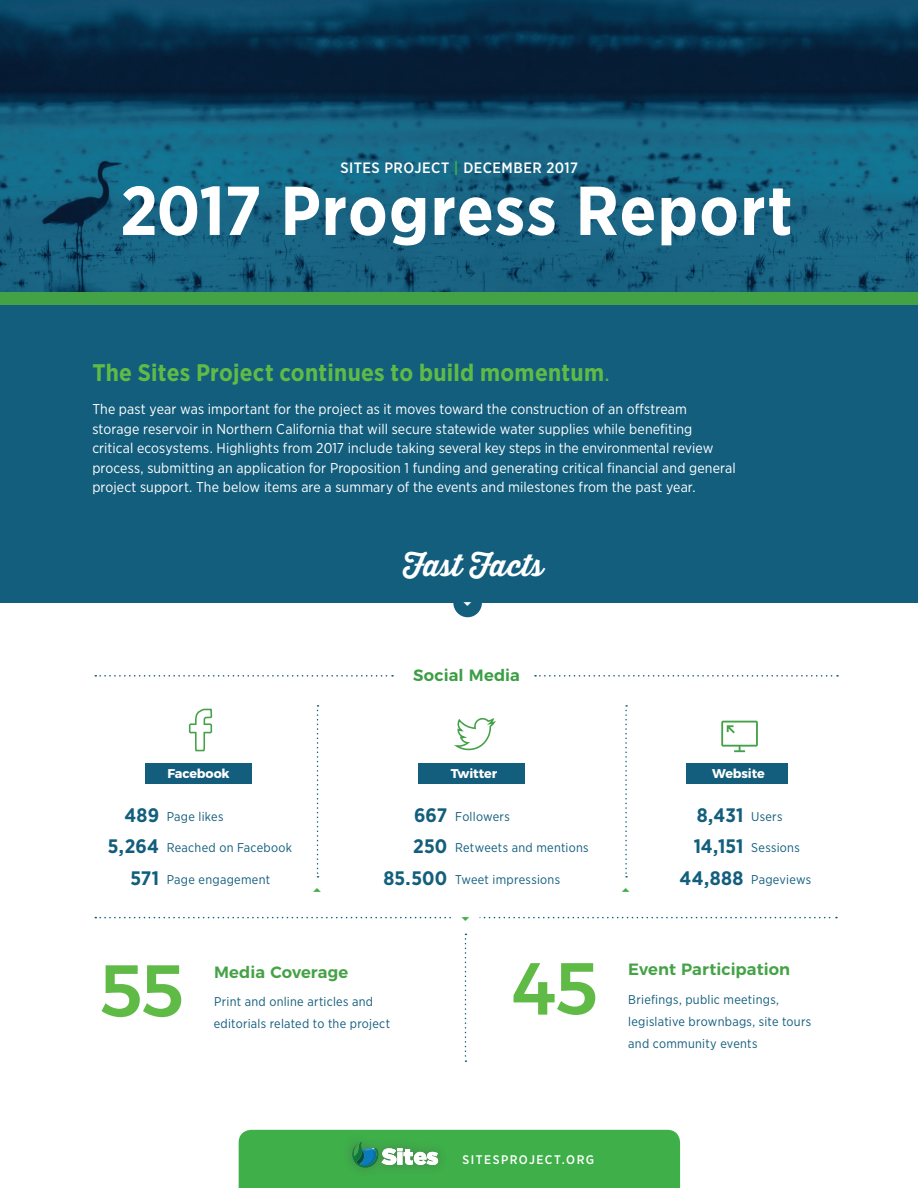
<style>
.page{position:relative;width:918px;height:1188px;background:#fff}
.page>*{position:absolute;margin:0;border:0;box-sizing:border-box;transform-origin:0 0}
.t1{font:500 73.5px "Montserrat";color:#60bb46}
.t2{font:700 69px "Gotham Narrow";letter-spacing:.015em;color:#fff}
.t3{font:700 30px "Thirsty Script";letter-spacing:-.005em;color:#fff}
.Subject_Header{font:700 24px "Gotham Narrow";letter-spacing:.01em;color:#60bb46}
.Subject_Header-2{font:700 19.5px "Gotham Narrow";letter-spacing:.01em;color:#135e7d}
.t4{font:600 16.35px "Montserrat";letter-spacing:.005em;color:#45a246}
.t5{font:600 16.35px "Montserrat";letter-spacing:.005em;color:#3d9e46}
.t6{font:500 15px "Gotham Narrow";letter-spacing:.03em;color:#fff}
.Subject_Header-3{font:14.25px/19.5px "Gotham Narrow";letter-spacing:.005em;color:#fff}
.Subject_Header-4{font:12.75px/22.2px "Gotham Narrow";letter-spacing:.02em;color:#135e7d}
.t7{font:700 12.75px "Montserrat";letter-spacing:-.01em;color:#fff}
.t8{font:500 12.45px "Gotham Narrow";letter-spacing:.115em;color:#fff}
.s1{font-weight:700;color:#3eaf49}
.s2{font-weight:400}
</style>
<div class="page">
<div style="left:0;top:249px;width:918px;height:354px;background:#135e7d"></div>
<img style="left:0;top:0;width:918px;height:292px">
<div style="left:453px;top:588px;width:29px;height:29px;background:#135e7d;border-radius:50%"></div>
<div style="left:0;top:292px;width:918px;height:13px;background:#43a246"></div>
<svg style="left:95px;top:675px;width:298px;height:2px"></svg>
<svg style="left:535px;top:675px;width:303px;height:2px"></svg>
<svg style="left:465px;top:934px;width:1px;height:128px"></svg>
<svg style="left:625px;top:705px;width:2px;height:173px"></svg>
<svg style="left:317px;top:705px;width:2px;height:173px"></svg>
<svg style="left:239px;top:1130px;width:441px;height:58px;background:#42af4e"></svg>
<div style="left:146px;top:763px;width:106px;height:21px;background:#135e7d"></div>
<div style="left:418px;top:763px;width:106px;height:21px;background:#135e7d"></div>
<div style="left:686px;top:763px;width:101px;height:21px;background:#135e7d"></div>
<svg style="left:455px;top:718px;width:41px;height:33px"></svg>
<svg style="left:721px;top:721px;width:37px;height:31px"></svg>
<svg style="left:188px;top:708px;width:25px;height:44px"></svg>
<svg style="left:95px;top:917px;width:742px;height:2px"></svg>
<p class="t6" style="left:340px;top:159px;width:239px">SITES PROJECT <span class="s1">|</span> DECEMBER 2017</p>
<p class="t2" style="left:120px;top:166px;width:674px">2017 Progress Report</p>
<p class="Subject_Header" style="left:92px;top:357px;width:519px">The Sites Project continues to build momentum<span class="s2">.</span></p>
<p class="Subject_Header-3" style="left:92px;top:399px;width:645px">The past year was important for the project as it moves toward the construction of an offstream storage reservoir in Northern California that will secure statewide water supplies while benefiting critical ecosystems. Highlights from 2017 include taking several key steps in the environmental review process, submitting an application for Proposition 1 funding and generating critical financial and general project support. The below items are a summary of the events and milestones from the past year.</p>
<p class="t3" style="left:403px;top:543px;width:142px">Fast Facts</p>
<p class="t5" style="left:413px;top:662px;width:108px">Social Media</p>
<p class="t7" style="left:167px;top:763px;width:64px">Facebook</p>
<p class="t7" style="left:451px;top:763px;width:48px">Twitter</p>
<p class="t7" style="left:712px;top:763px;width:54px">Website</p>
<p class="Subject_Header-2" style="left:124px;top:802px;width:36px">489</p>
<p class="Subject_Header-2" style="left:108px;top:834px;width:53px">5,264</p>
<p class="Subject_Header-2" style="left:130px;top:865px;width:30px">571</p>
<p class="Subject_Header-4" style="left:167px;top:805px;width:58px">Page likes</p>
<p class="Subject_Header-4" style="left:167px;top:837px;width:127px">Reached on Facebook</p>
<p class="Subject_Header-4" style="left:167px;top:868px;width:105px">Page engagement</p>
<p class="Subject_Header-2" style="left:414px;top:802px;width:35px">667</p>
<p class="Subject_Header-2" style="left:413px;top:834px;width:36px">250</p>
<p class="Subject_Header-2" style="left:383px;top:865px;width:65px">85.500</p>
<p class="Subject_Header-4" style="left:455px;top:805px;width:56px">Followers</p>
<p class="Subject_Header-4" style="left:455px;top:837px;width:135px">Retweets and mentions</p>
<p class="Subject_Header-4" style="left:455px;top:868px;width:106px">Tweet impressions</p>
<p class="Subject_Header-2" style="left:697px;top:802px;width:48px">8,431</p>
<p class="Subject_Header-2" style="left:694px;top:834px;width:51px">14,151</p>
<p class="Subject_Header-2" style="left:680px;top:865px;width:65px">44,888</p>
<p class="Subject_Header-4" style="left:751px;top:805px;width:33px">Users</p>
<p class="Subject_Header-4" style="left:751px;top:837px;width:50px">Sessions</p>
<p class="Subject_Header-4" style="left:751px;top:868px;width:62px">Pageviews</p>
<p class="t1" style="left:100px;top:932px;width:86px">55</p>
<p class="t4" style="left:214px;top:959px;width:136px">Media Coverage</p>
<p class="Subject_Header-4" style="left:214px;top:990px;width:160px">Print and online articles and</p>
<p class="Subject_Header-4" style="left:214px;top:1012px;width:178px">editorials related to the project</p>
<p class="t1" style="left:511px;top:929px;width:88px">45</p>
<p class="t4" style="left:628px;top:956px;width:164px">Event Participation</p>
<p class="Subject_Header-4" style="left:628px;top:988px;width:185px">Briefings, public meetings, legislative brownbags, site tours and community events</p>
<p class="t8" style="left:463px;top:1152px;width:133px">SITESPROJECT.ORG</p>
</div>
